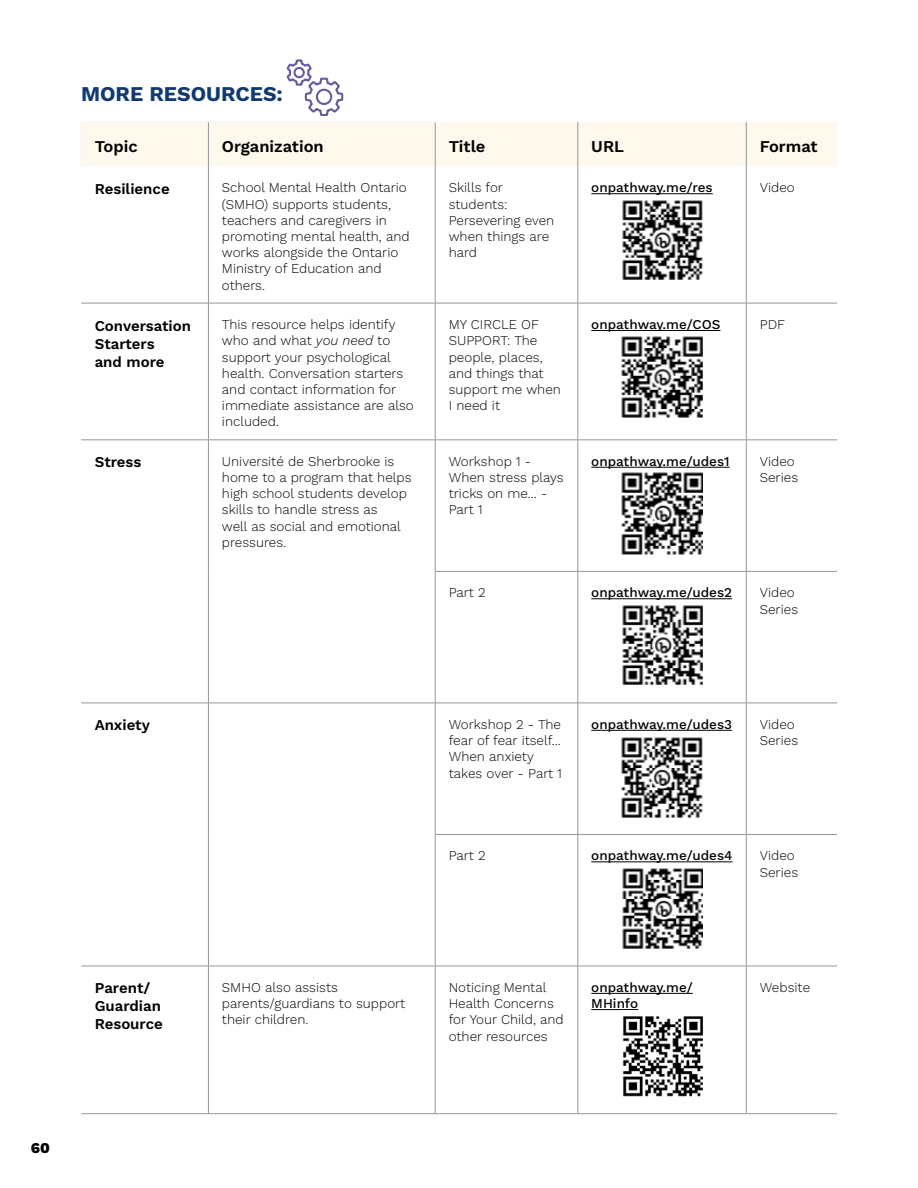
<style>
.page{position:relative;width:918px;height:1188px;background:#fff}
.page>*{position:absolute;margin:0;border:0;box-sizing:border-box;transform-origin:0 0}
.t1{font:700 21px "Work Sans";color:#103a71}
.t2{font:600 16.5px "Work Sans";color:#000}
.t3{font:600 15px/18px "Work Sans";color:#000}
.t4{font:800 15px "Work Sans";color:#000}
.t5{font:300 13.5px/16.2px "Work Sans";color:#000}
.t6{font:500 13.5px/16.2px "Work Sans";color:#000}
.s1{font-style:italic}
</style>
<div class="page">
<hr style="left:435px;top:166px;width:1px;height:137px;background:#939598">
<hr style="left:578px;top:166px;width:1px;height:137px;background:#939598">
<hr style="left:746px;top:166px;width:1px;height:137px;background:#939598">
<hr style="left:435px;top:303px;width:143px;height:1px;background:#939598">
<hr style="left:435px;top:303px;width:1px;height:137px;background:#939598">
<hr style="left:578px;top:303px;width:168px;height:1px;background:#939598">
<hr style="left:578px;top:303px;width:1px;height:137px;background:#939598">
<hr style="left:746px;top:303px;width:91px;height:1px;background:#939598">
<hr style="left:746px;top:303px;width:1px;height:137px;background:#939598">
<hr style="left:435px;top:440px;width:143px;height:1px;background:#939598">
<hr style="left:435px;top:440px;width:1px;height:131px;background:#939598">
<hr style="left:578px;top:440px;width:168px;height:1px;background:#939598">
<hr style="left:578px;top:440px;width:1px;height:131px;background:#939598">
<hr style="left:746px;top:440px;width:91px;height:1px;background:#939598">
<hr style="left:746px;top:440px;width:1px;height:131px;background:#939598">
<hr style="left:435px;top:571px;width:143px;height:1px;background:#939598">
<hr style="left:435px;top:572px;width:1px;height:131px;background:#939598">
<hr style="left:578px;top:571px;width:168px;height:1px;background:#939598">
<hr style="left:578px;top:572px;width:1px;height:131px;background:#939598">
<hr style="left:746px;top:571px;width:91px;height:1px;background:#939598">
<hr style="left:746px;top:572px;width:1px;height:131px;background:#939598">
<hr style="left:435px;top:703px;width:143px;height:1px;background:#939598">
<hr style="left:435px;top:703px;width:1px;height:131px;background:#939598">
<hr style="left:578px;top:703px;width:168px;height:1px;background:#939598">
<hr style="left:578px;top:703px;width:1px;height:131px;background:#939598">
<hr style="left:746px;top:703px;width:91px;height:1px;background:#939598">
<hr style="left:746px;top:703px;width:1px;height:131px;background:#939598">
<hr style="left:435px;top:834px;width:143px;height:1px;background:#939598">
<hr style="left:435px;top:835px;width:1px;height:131px;background:#939598">
<hr style="left:578px;top:834px;width:168px;height:1px;background:#939598">
<hr style="left:578px;top:835px;width:1px;height:131px;background:#939598">
<hr style="left:746px;top:834px;width:91px;height:1px;background:#939598">
<hr style="left:746px;top:835px;width:1px;height:131px;background:#939598">
<hr style="left:435px;top:966px;width:143px;height:1px;background:#939598">
<hr style="left:435px;top:966px;width:1px;height:147px;background:#939598">
<hr style="left:578px;top:966px;width:168px;height:1px;background:#939598">
<hr style="left:578px;top:966px;width:1px;height:147px;background:#939598">
<hr style="left:746px;top:966px;width:91px;height:1px;background:#939598">
<hr style="left:746px;top:966px;width:1px;height:147px;background:#939598">
<hr style="left:435px;top:1113px;width:143px;height:1px;background:#939598">
<hr style="left:578px;top:1113px;width:168px;height:1px;background:#939598">
<hr style="left:746px;top:1113px;width:91px;height:1px;background:#939598">
<hr style="left:208px;top:166px;width:1px;height:137px;background:#939598">
<hr style="left:81px;top:303px;width:127px;height:1px;background:#939598">
<hr style="left:208px;top:303px;width:227px;height:1px;background:#939598">
<hr style="left:208px;top:303px;width:1px;height:137px;background:#939598">
<hr style="left:81px;top:440px;width:127px;height:1px;background:#939598">
<hr style="left:208px;top:440px;width:227px;height:1px;background:#939598">
<hr style="left:208px;top:440px;width:1px;height:131px;background:#939598">
<hr style="left:208px;top:571px;width:1px;height:132px;background:#939598">
<hr style="left:81px;top:703px;width:127px;height:1px;background:#939598">
<hr style="left:208px;top:703px;width:227px;height:1px;background:#939598">
<hr style="left:208px;top:703px;width:1px;height:131px;background:#939598">
<hr style="left:208px;top:834px;width:1px;height:132px;background:#939598">
<hr style="left:81px;top:966px;width:127px;height:1px;background:#939598">
<hr style="left:208px;top:966px;width:227px;height:1px;background:#939598">
<hr style="left:208px;top:966px;width:1px;height:147px;background:#939598">
<hr style="left:81px;top:1113px;width:127px;height:1px;background:#939598">
<hr style="left:208px;top:1113px;width:227px;height:1px;background:#939598">
<hr style="left:591px;top:193px;width:122px;height:1px;background:#000">
<img style="left:622px;top:200px;width:81px;height:80px">
<hr style="left:591px;top:330px;width:129px;height:1px;background:#000">
<img style="left:621px;top:336px;width:82px;height:82px">
<hr style="left:591px;top:467px;width:139px;height:1px;background:#000">
<img style="left:621px;top:472px;width:82px;height:83px">
<hr style="left:591px;top:598px;width:141px;height:1px;background:#000">
<img style="left:622px;top:605px;width:81px;height:80px">
<hr style="left:591px;top:730px;width:141px;height:1px;background:#000">
<img style="left:621px;top:737px;width:82px;height:81px">
<hr style="left:591px;top:862px;width:142px;height:1px;background:#000">
<img style="left:622px;top:868px;width:81px;height:81px">
<hr style="left:591px;top:993px;width:102px;height:1px;background:#000">
<hr style="left:591px;top:1009px;width:47px;height:1px;background:#000">
<img style="left:622px;top:1016px;width:81px;height:81px">
<svg style="left:81px;top:59px;width:756px;height:107px"></svg>
<h1 class="t1" style="left:81px;top:77px;width:203px">MORE RESOURCES:</h1>
<p class="t2" style="left:95px;top:134px;width:45px">Topic</p>
<p class="t2" style="left:222px;top:134px;width:103px">Organization</p>
<p class="t2" style="left:449px;top:134px;width:38px">Title</p>
<p class="t2" style="left:591px;top:134px;width:34px">URL</p>
<p class="t2" style="left:760px;top:134px;width:59px">Format</p>
<p class="t3" style="left:95px;top:179px;width:77px">Resilience</p>
<p class="t5" style="left:222px;top:179px;width:189px">School Mental Health Ontario (SMHO) supports students, teachers and caregivers in promoting mental health, and works alongside the Ontario<br>Ministry of Education and others.</p>
<p class="t5" style="left:449px;top:179px;width:107px">Skills for students:<br>Persevering even when things are hard</p>
<p class="t6" style="left:591px;top:179px;width:123px">onpathway.me/res</p>
<p class="t5" style="left:760px;top:179px;width:36px">Video</p>
<p class="t3" style="left:95px;top:316px;width:98px">Conversation<br>Starters<br>and more</p>
<p class="t5" style="left:222px;top:316px;width:193px">This resource helps identify who and what <span class="s1">you need</span> to support your psychological health. Conversation starters and contact information for immediate assistance are also included.</p>
<p class="t5" style="left:449px;top:316px;width:114px">MY CIRCLE OF<br>SUPPORT: The people, places, and things that support me when<br>I need it</p>
<p class="t6" style="left:591px;top:316px;width:131px">onpathway.me/COS</p>
<p class="t5" style="left:760px;top:316px;width:27px">PDF</p>
<p class="t3" style="left:95px;top:453px;width:48px">Stress</p>
<p class="t5" style="left:222px;top:453px;width:191px">Université de Sherbrooke is home to a program that helps high school students develop skills to handle stress as<br>well as social and emotional pressures.</p>
<p class="t5" style="left:449px;top:453px;width:116px">Workshop 1 -<br>When stress plays tricks on me... -<br>Part 1</p>
<p class="t6" style="left:591px;top:453px;width:140px">onpathway.me/udes1</p>
<p class="t5" style="left:760px;top:453px;width:40px">Video<br>Series</p>
<p class="t5" style="left:449px;top:584px;width:38px">Part 2</p>
<p class="t6" style="left:591px;top:584px;width:142px">onpathway.me/udes2</p>
<p class="t5" style="left:760px;top:584px;width:40px">Video<br>Series</p>
<p class="t4" style="left:31px;top:1136px;width:21px">60</p>
<p class="t3" style="left:95px;top:716px;width:57px">Anxiety</p>
<p class="t5" style="left:449px;top:716px;width:115px">Workshop 2 - The fear of fear itself...<br>When anxiety takes over - Part 1</p>
<p class="t6" style="left:591px;top:716px;width:142px">onpathway.me/udes3</p>
<p class="t5" style="left:760px;top:716px;width:40px">Video<br>Series</p>
<p class="t5" style="left:449px;top:847px;width:38px">Part 2</p>
<p class="t6" style="left:591px;top:847px;width:143px">onpathway.me/udes4</p>
<p class="t5" style="left:760px;top:847px;width:40px">Video<br>Series</p>
<p class="t3" style="left:95px;top:979px;width:70px">Parent/<br>Guardian<br>Resource</p>
<p class="t5" style="left:222px;top:979px;width:185px">SMHO also assists parents/guardians to support their children.</p>
<p class="t5" style="left:449px;top:979px;width:117px">Noticing Mental<br>Health Concerns for Your Child, and other resources</p>
<p class="t6" style="left:591px;top:979px;width:103px">onpathway.me/<br>MHinfo</p>
<p class="t5" style="left:760px;top:979px;width:52px">Website</p>
</div>
